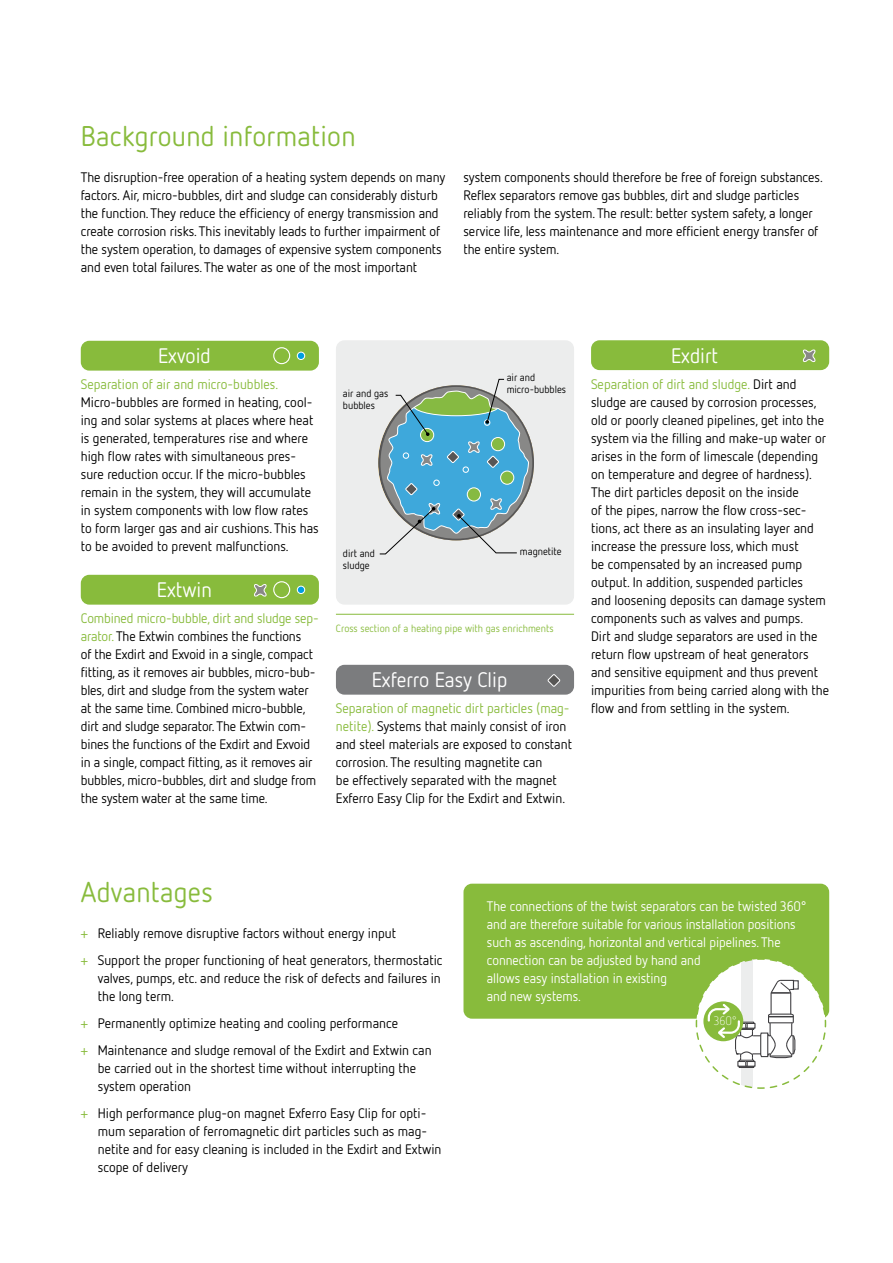
<style>
.page{position:relative;width:893px;height:1263px;background:#fff}
.page>*{position:absolute;margin:0;border:0;box-sizing:border-box;transform-origin:0 0}
.t1{font:28.5px "Netto OT";letter-spacing:.01em;color:#88bb3c}
.t2{font:21px "Netto OT";color:#fff}
.t3{font:13.8px/18px "Netto OT";color:#000}
.t4{font:13.8px/18px "Netto OT";letter-spacing:-.005em;color:#fff}
.t5{font:13.8px "Netto OT";color:#88bb3c}
.t6{font:300 12.3px "Netto OT";color:#fff}
.t7{font:10.5px/12px "Netto OT";color:#000}
.t8{font:10.5px "Netto OT";color:#88bb3c}
.s1{color:#88bb3c}
</style>
<div class="page">
<div style="left:463px;top:884px;width:366px;height:135px;background:#88bb3c;border-radius:9px"></div>
<div style="left:336px;top:340px;width:238px;height:265px;background:#eceded;border-radius:9px"></div>
<svg style="left:695px;top:959px;width:132px;height:130px"></svg>
<div style="left:336px;top:665px;width:238px;height:30px;background:#7b7c7e;border-radius:9px"></div>
<div style="left:591px;top:340px;width:238px;height:30px;background:#88bb3c;border-radius:9px"></div>
<div style="left:81px;top:575px;width:238px;height:30px;background:#88bb3c;border-radius:9px"></div>
<div style="left:81px;top:341px;width:238px;height:30px;background:#88bb3c;border-radius:9px"></div>
<div style="left:273px;top:581px;width:17px;height:17px;border:1px solid #fff;border-radius:50%"></div>
<div style="left:273px;top:347px;width:17px;height:17px;border:1px solid #fff;border-radius:50%"></div>
<svg style="left:802px;top:349px;width:14px;height:14px"></svg>
<svg style="left:254px;top:584px;width:13px;height:13px"></svg>
<svg style="left:548px;top:674px;width:12px;height:12px"></svg>
<div style="left:548px;top:674px;width:12px;height:13px;border:1px solid #fff;border-radius:5px"></div>
<div style="left:297px;top:586px;width:8px;height:7px;background:#009ee0;border-radius:50%"></div>
<div style="left:297px;top:586px;width:8px;height:8px;border:1px solid #fff;border-radius:50%"></div>
<div style="left:297px;top:352px;width:8px;height:7px;background:#009ee0;border-radius:50%"></div>
<div style="left:297px;top:352px;width:8px;height:8px;border:1px solid #fff;border-radius:50%"></div>
<svg style="left:378px;top:379px;width:156px;height:175px"></svg>
<hr style="left:336px;top:614px;width:238px;height:1px;background:#88bb3c">
<h1 class="t1" style="left:81px;top:118px;width:276px">Background information</h1>
<p class="t3" style="left:81px;top:167px;width:366px">The disruption-free operation of a heating system depends on many factors. Air, micro-bubbles, dirt and sludge can considerably disturb the function. They reduce the efficiency of energy transmission and create corrosion risks. This inevitably leads to further impairment of the system operation, to damages of expensive system components and even total failures. The water as one of the most important</p>
<p class="t3" style="left:463px;top:167px;width:361px">system components should therefore be free of foreign substances.<br>Reflex separators remove gas bubbles, dirt and sludge particles reliably from the system. The result: better system safety, a longer service life, less maintenance and more efficient energy transfer of the entire system.</p>
<h2 class="t2" style="left:158px;top:343px;width:54px">Exvoid</h2>
<p class="t5" style="left:81px;top:375px;width:199px">Separation of air and micro-bubbles.</p>
<p class="t3" style="left:81px;top:392px;width:240px">Micro-bubbles are formed in heating, cool&shy;ing and solar systems at places where heat is generated, temperatures rise and where high flow rates with simultaneous pres&shy;sure reduction occur. If the micro-bubbles remain in the system, they will accumulate in system components with low flow rates to form larger gas and air cushions. This has to be avoided to prevent malfunctions.</p>
<h2 class="t2" style="left:157px;top:577px;width:57px">Extwin</h2>
<p class="t3" style="left:81px;top:608px;width:240px"><span class="s1">Combined micro-bubble, dirt and sludge sep&shy;arator.</span> The Extwin combines the functions<br>of the Exdirt and Exvoid in a single, compact fitting, as it removes air bubbles, micro-bub&shy;bles, dirt and sludge from the system water at the same time. Combined micro-bubble, dirt and sludge separator. The Extwin com&shy;bines the functions of the Exdirt and Exvoid in a single, compact fitting, as it removes air bubbles, micro-bubbles, dirt and sludge from the system water at the same time.</p>
<p class="t7" style="left:343px;top:387px;width:47px">air and gas bubbles</p>
<p class="t7" style="left:343px;top:547px;width:34px">dirt and sludge</p>
<p class="t7" style="left:507px;top:371px;width:61px">air and micro-bubbles</p>
<p class="t7" style="left:520px;top:546px;width:43px">magnetite</p>
<p class="t8" style="left:336px;top:621px;width:219px">Cross section of a heating pipe with gas enrichments</p>
<h2 class="t2" style="left:372px;top:667px;width:137px">Exferro Easy Clip</h2>
<p class="t3" style="left:336px;top:698px;width:238px"><span class="s1">Separation of magnetic dirt particles (mag&shy;netite).</span> Systems that mainly consist of iron and steel materials are exposed to constant corrosion. The resulting magnetite can<br>be effectively separated with the magnet Exferro Easy Clip for the Exdirt and Extwin.</p>
<h2 class="t2" style="left:671px;top:342px;width:49px">Exdirt</h2>
<p class="t3" style="left:591px;top:374px;width:240px"><span class="s1">Separation of dirt and sludge.</span> Dirt and sludge are caused by corrosion processes, old or poorly cleaned pipelines, get into the system via the filling and make-up water or arises in the form of limescale (depending on temperature and degree of hardness).<br>The dirt particles deposit on the inside<br>of the pipes, narrow the flow cross-sec&shy;tions, act there as an insulating layer and increase the pressure loss, which must<br>be compensated by an increased pump output. In addition, suspended particles<br>and loosening deposits can damage system components such as valves and pumps.<br>Dirt and sludge separators are used in the return flow upstream of heat generators and sensitive equipment and thus prevent impurities from being carried along with the flow and from settling in the system.</p>
<h1 class="t1" style="left:81px;top:874px;width:134px">Advantages</h1>
<p class="t3" style="left:81px;top:919px;width:363px;line-height:27px"><span class="s1">+</span> Reliably remove disruptive factors without energy input<br><span class="s1">+</span> Support the proper functioning of heat generators, thermostatic</p>
<p class="t3" style="left:98px;top:968px;width:345px">valves, pumps, etc. and reduce the risk of defects and failures in the long term.</p>
<p class="t3" style="left:81px;top:1009px;width:352px;line-height:27px"><span class="s1">+</span> Permanently optimize heating and cooling performance<br><span class="s1">+</span> Maintenance and sludge removal of the Exdirt and Extwin can</p>
<p class="t3" style="left:98px;top:1058px;width:320px">be carried out in the shortest time without interrupting the system operation</p>
<p class="t3" style="left:98px;top:1103px;width:345px;text-indent:-17px"><span class="s1">+</span> High performance plug-on magnet Exferro Easy Clip for opti&shy;mum separation of ferromagnetic dirt particles such as mag&shy;netite and for easy cleaning is included in the Exdirt and Extwin scope of delivery</p>
<p class="t4" style="left:487px;top:896px;width:321px">The connections of the twist separators can be twisted 360° and are therefore suitable for various installation positions such as ascending, horizontal and vertical pipelines. The connection can be adjusted by hand and<br>allows easy installation in existing<br>and new systems.</p>
<p class="t6" style="left:714px;top:1013px;width:24px">360°</p>
</div>
